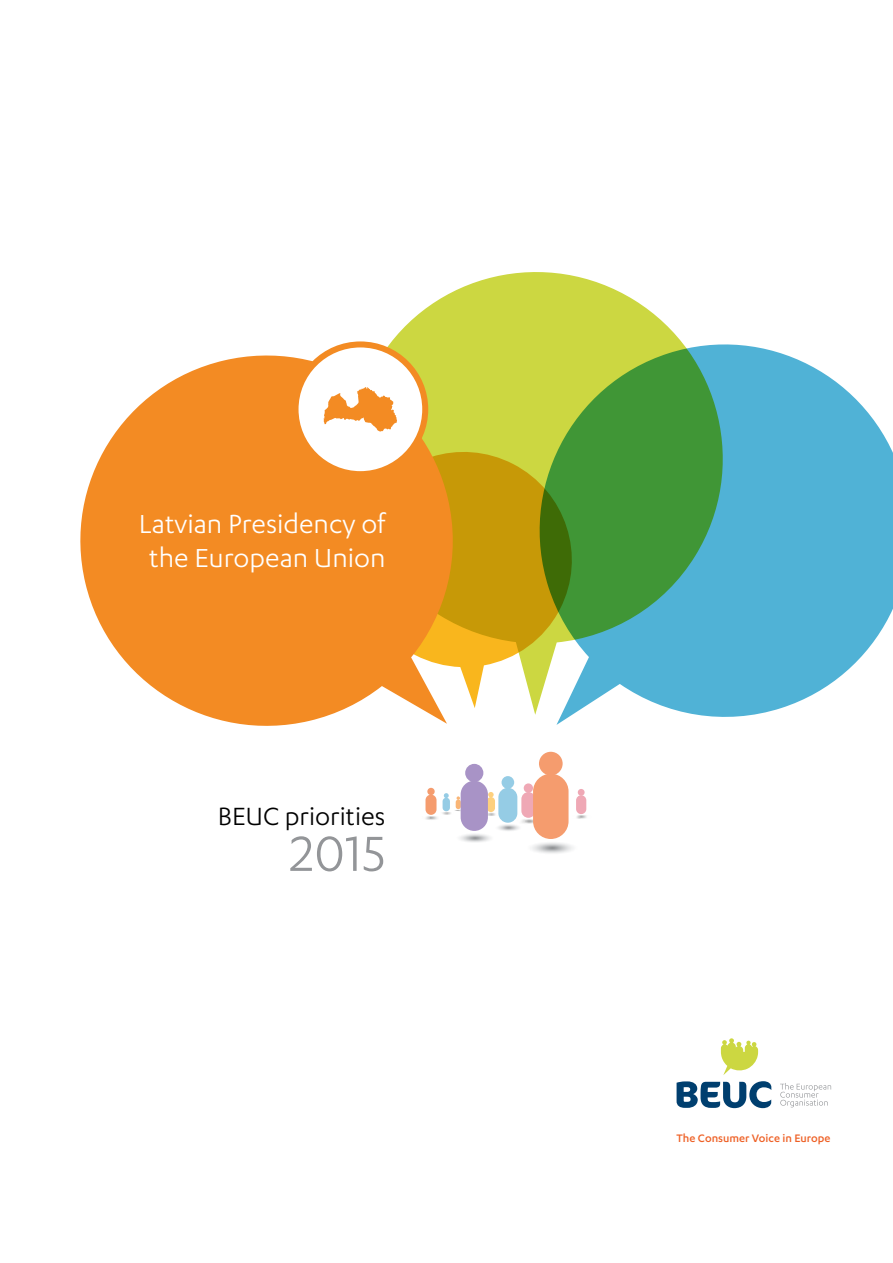
<style>
.page{position:relative;width:893px;height:1263px;background:#fff}
.page>*{position:absolute;margin:0;border:0;box-sizing:border-box;transform-origin:0 0}
.t1{font:57.3px "Karbon";color:#939598}
.t2{font:30.3px/33.8px "Karbon";color:#fff;text-align:center}
.t3{font:28.95px "Karbon";color:#000}
.t4{font:500 12.6px "Karbon";color:#ee6025}
</style>
<div class="page">
<div style="left:425px;top:795px;width:11px;height:20px;background:#f59c6e;border-radius:5px"></div>
<div style="left:427px;top:788px;width:8px;height:7px;background:#f59c6e;border-radius:50%"></div>
<img style="left:425px;top:816px;width:13px;height:4px">
<div style="left:487px;top:797px;width:8px;height:15px;background:#fdd07e;border-radius:4px"></div>
<svg style="left:488px;top:792px;width:6px;height:5px"></svg>
<img style="left:488px;top:812px;width:8px;height:4px">
<div style="left:521px;top:792px;width:14px;height:26px;background:#efa8b5;border-radius:7px"></div>
<div style="left:524px;top:783px;width:9px;height:10px;background:#efa8b5;border-radius:50%"></div>
<img style="left:521px;top:819px;width:12px;height:5px">
<div style="left:576px;top:795px;width:10px;height:19px;background:#efa8b5;border-radius:5px"></div>
<div style="left:578px;top:789px;width:7px;height:7px;background:#efa8b5;border-radius:50%"></div>
<img style="left:576px;top:815px;width:11px;height:4px">
<div style="left:443px;top:798px;width:7px;height:13px;background:#95cce5;border-radius:4px"></div>
<svg style="left:444px;top:793px;width:5px;height:5px"></svg>
<img style="left:442px;top:812px;width:9px;height:3px">
<div style="left:456px;top:800px;width:5px;height:9px;background:#f9b576;border-radius:3px"></div>
<svg style="left:457px;top:796px;width:3px;height:4px"></svg>
<div style="left:498px;top:788px;width:19px;height:35px;background:#95cce5;border-radius:9px"></div>
<div style="left:502px;top:776px;width:12px;height:13px;background:#95cce5;border-radius:50%"></div>
<img style="left:498px;top:824px;width:21px;height:7px">
<div style="left:461px;top:781px;width:27px;height:50px;background:#a893c6;border-radius:14px"></div>
<div style="left:465px;top:764px;width:18px;height:18px;background:#a893c6;border-radius:50%"></div>
<img style="left:460px;top:834px;width:31px;height:8px">
<div style="left:533px;top:774px;width:35px;height:65px;background:#f59c6e;border-radius:18px"></div>
<div style="left:539px;top:752px;width:24px;height:23px;background:#f59c6e;border-radius:50%"></div>
<svg style="left:556px;top:346px;width:337px;height:379px;fill:#50b2d6"></svg>
<svg style="left:395px;top:272px;width:354px;height:443px;background:#92ba6f"></svg>
<svg style="left:677px;top:1081px;width:94px;height:27px"></svg>
<svg style="left:780px;top:1083px;width:51px;height:24px"></svg>
<svg style="left:721px;top:1038px;width:37px;height:37px"></svg>
<svg style="left:80px;top:337px;width:382px;height:389px;fill:#f38b23"></svg>
<div style="left:296px;top:344px;width:129px;height:130px;background:#fff;border-radius:50%"></div>
<div style="left:293px;top:341px;width:135px;height:136px;border:6px solid #f38b23;border-radius:50%"></div>
<svg style="left:324px;top:387px;width:73px;height:45px"></svg>
<p class="t2" style="left:139px;top:506px;width:248px">Latvian Presidency of the European Union</p>
<p class="t3" style="left:218px;top:800px;width:169px">BEUC priorities</p>
<h1 class="t1" style="left:290px;top:822px;width:97px">2015</h1>
<p class="t4" style="left:677px;top:1131px;width:155px">The Consumer Voice in Europe</p>
</div>
